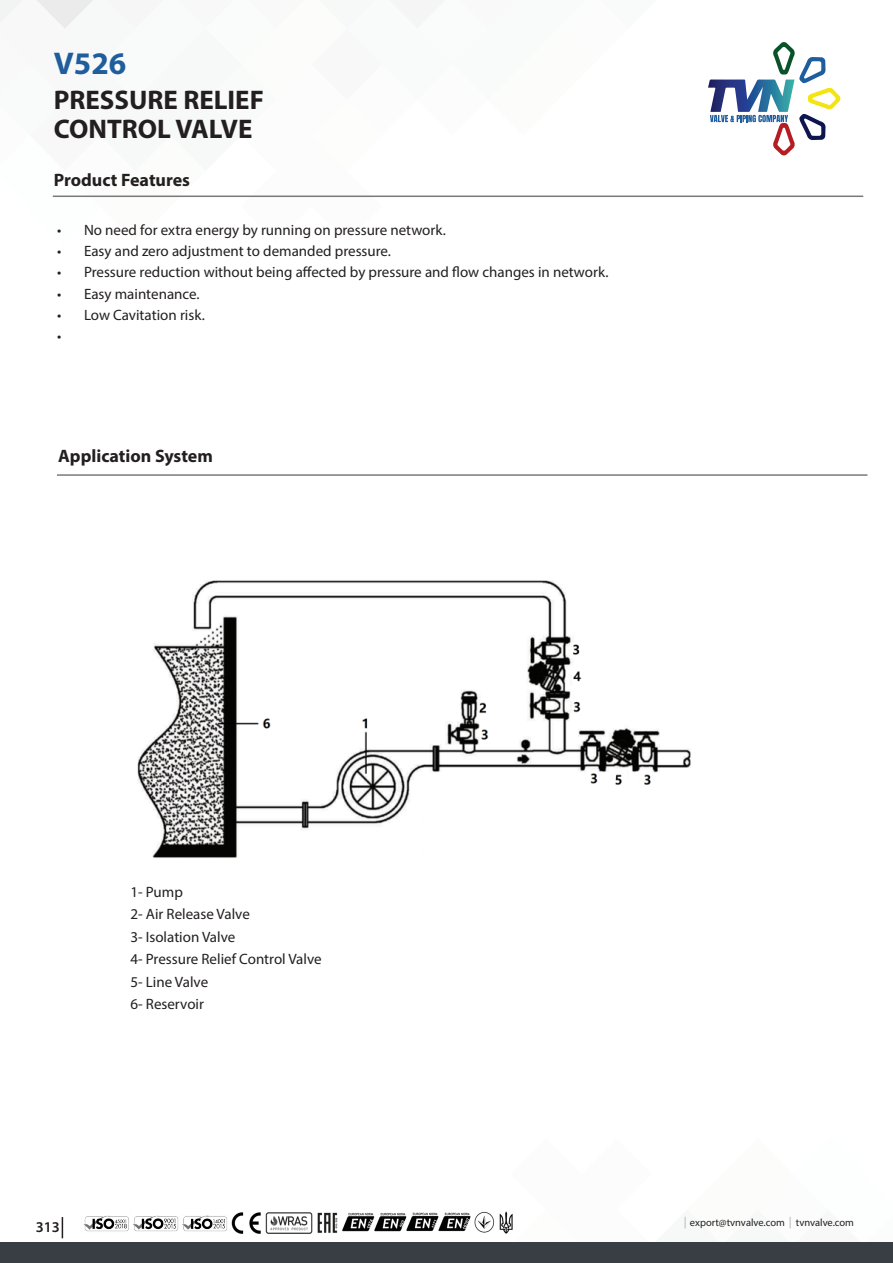
<style>
.page{position:relative;width:893px;height:1263px;background:#fff}
.page>*{position:absolute;margin:0;border:0;box-sizing:border-box;transform-origin:0 0}
.t1{font:700 31.5px "Myriad Pro";color:#1f5d9d}
.t2{font:700 27px "Myriad Pro";color:#231f20}
.t3{font:700 18px "Myriad Pro";color:#231f20}
.t4{font:15px "Myriad Pro";color:#231f20}
.t5{font:600 15px "Myriad Pro";color:#231f20}
.t6{font:10.5px "Myriad Pro";color:#231f20}
</style>
<div class="page">
<svg style="left:1px;top:0;width:698px;height:197px"></svg>
<div style="left:0;top:1242px;width:893px;height:21px;background:#393e45"></div>
<svg style="left:62px;top:1217px;width:1px;height:21px"></svg>
<svg style="left:708px;top:42px;width:132px;height:113px"></svg>
<hr style="left:53px;top:196px;width:810px;height:1px;background:#231f20">
<img style="left:83px;top:1212px;width:430px;height:22px">
<hr style="left:57px;top:474px;width:810px;height:2px;background:#231f20">
<img style="left:137px;top:580px;width:554px;height:278px">
<p class="t1" style="left:54px;top:43px;width:74px">V526</p>
<p class="t2" style="left:54px;top:82px;width:212px">PRESSURE RELIEF</p>
<p class="t2" style="left:54px;top:111px;width:200px">CONTROL VALVE</p>
<p class="t3" style="left:54px;top:169px;width:138px">Product Features</p>
<p class="t4" style="left:57px;top:221px;width:390px">• No need for extra energy by running on pressure network.</p>
<p class="t4" style="left:57px;top:242px;width:336px">• Easy and zero adjustment to demanded pressure.</p>
<p class="t4" style="left:57px;top:263px;width:553px">• Pressure reduction without being affected by pressure and flow changes in network.</p>
<p class="t4" style="left:57px;top:284px;width:144px">• Easy maintenance.</p>
<p class="t4" style="left:57px;top:305px;width:149px">• Low Cavitation risk.</p>
<p class="t4" style="left:57px;top:326px;width:6px">•</p>
<p class="t3" style="left:58px;top:445px;width:156px">Application System</p>
<p class="t4" style="left:130px;top:882px;width:54px">1- Pump</p>
<p class="t4" style="left:130px;top:905px;width:121px">2- Air Release Valve</p>
<p class="t4" style="left:130px;top:927px;width:106px">3- Isolation Valve</p>
<p class="t4" style="left:130px;top:950px;width:193px">4- Pressure Relief Control Valve</p>
<p class="t4" style="left:130px;top:972px;width:79px">5- Line Valve</p>
<p class="t4" style="left:130px;top:995px;width:75px">6- Reservoir</p>
<p class="t5" style="left:36px;top:1219px;width:26px">313</p>
<p class="t6" style="left:690px;top:1216px;width:166px">export@tvnvalve.com tvnvalve.com</p>
</div>
